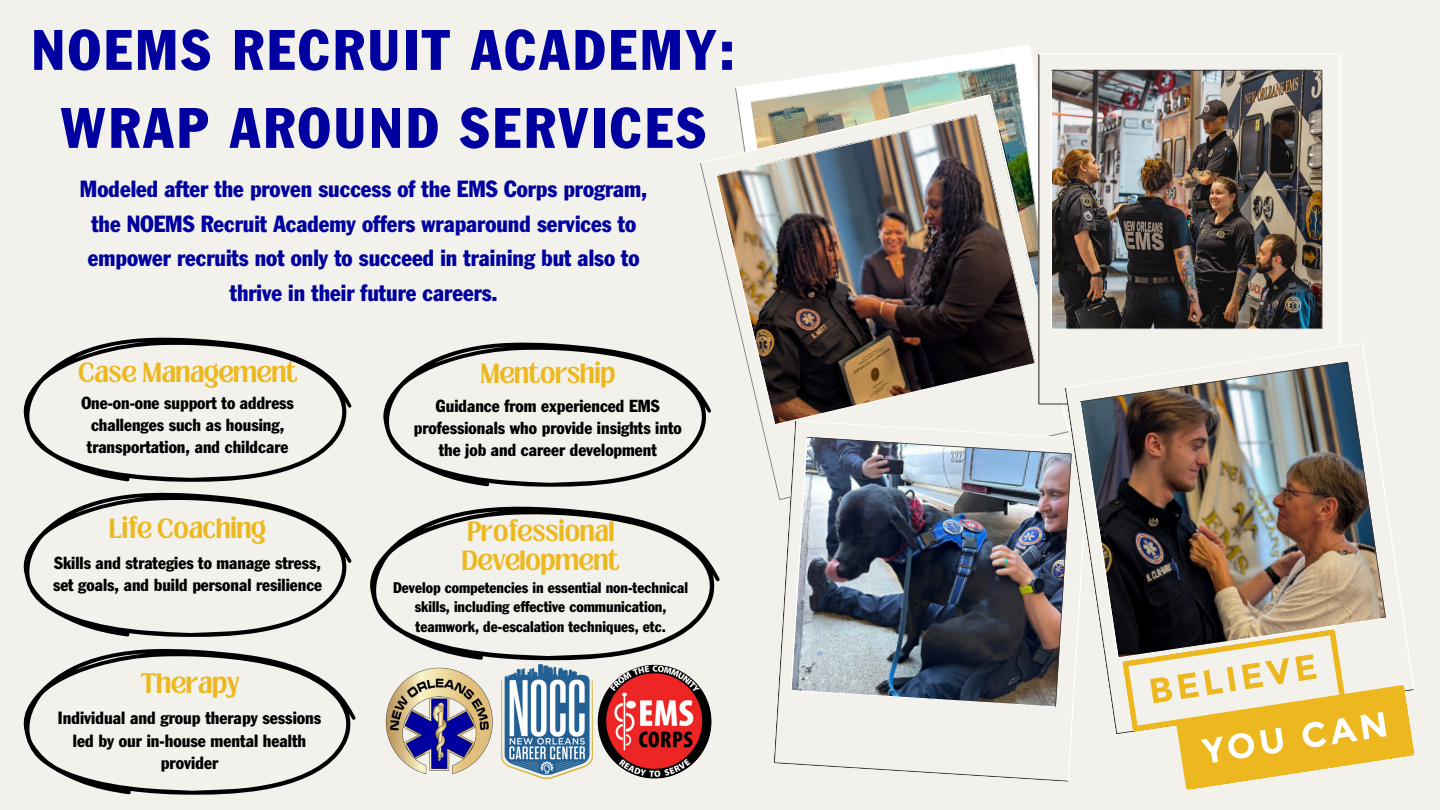
<style>
.page{position:relative;width:1440px;height:810px;background:#f2f1eb}
.page>*{position:absolute;margin:0;border:0;box-sizing:border-box;transform-origin:0 0}
.t1{font:condensed 56px/78px "Franklin Gothic Std";letter-spacing:.06em;color:#0000a0;text-align:center}
.t2{font:condensed 23px/34.5px "Franklin Gothic Std";color:#0000a0;text-align:center}
.t3{font:700 21.5px "Loubag";color:#edb81e}
.t4{font:700 21.3px/29.2px "Loubag";color:#edb81e}
.t5{font:condensed 17.4px/22.3px "Franklin Gothic Std";color:#000;text-align:center}
.t6{font:condensed 17.2px/22.1px "Franklin Gothic Std";color:#000;text-align:center}
.t7{font:condensed 15.2px/19.5px "Franklin Gothic Std";color:#000;text-align:center}
</style>
<div class="page">
<svg style="left:24px;top:337px;width:328px;height:145px"></svg>
<svg style="left:24px;top:492px;width:328px;height:145px"></svg>
<svg style="left:24px;top:649px;width:332px;height:146px"></svg>
<svg style="left:383px;top:342px;width:317px;height:145px"></svg>
<svg style="left:370px;top:506px;width:350px;height:155px"></svg>
<img style="left:385px;top:667px;width:108px;height:107px">
<img style="left:598px;top:665px;width:114px;height:114px;border-radius:50%">
<img style="left:502px;top:665px;width:91px;height:114px">
<img style="left:700px;top:45px;width:365px;height:432px">
<img style="left:1039px;top:54px;width:301px;height:350px">
<svg style="left:774px;top:420px;width:17px;height:345px"></svg>
<img style="left:791px;top:420px;width:281px;height:362px">
<img style="left:1065px;top:343px;width:339px;height:347px">
<svg style="left:1122px;top:620px;width:293px;height:170px"></svg>
<svg style="left:1201px;top:728px;width:83px;height:36px;background:#f1cb5d"></svg>
<svg style="left:1301px;top:712px;width:86px;height:37px;background:#f2cd61"></svg>
<h4 class="t1" style="left:32px;top:17px;width:704px">NOEMS RECRUIT ACADEMY:<br>WRAP AROUND SERVICES</h4>
<p class="t2" style="left:80px;top:174px;width:569px">Modeled after the proven success of the EMS Corps program, the NOEMS Recruit Academy offers wraparound services to empower recruits not only to succeed in training but also to thrive in their future careers.</p>
<p class="t4" style="left:78px;top:358px;width:221px">Case Management</p>
<p class="t6" style="left:81px;top:394px;width:214px">One-on-one support to address challenges such as housing, transportation, and childcare</p>
<p class="t4" style="left:109px;top:515px;width:158px">Life Coaching</p>
<h1 class="t6" style="left:53px;top:554px;width:271px;text-align:left">Skills and strategies to manage stress, set goals, and build personal resilience</h1>
<p class="t3" style="left:140px;top:667px;width:101px">Therapy</p>
<h3 class="t5" style="left:58px;top:709px;width:265px">Individual and group therapy sessions led by our in-house mental health provider</h3>
<h4 class="t4" style="left:480px;top:359px;width:137px">Mentorship</h4>
<h2 class="t6" style="left:414px;top:397px;width:269px">Guidance from experienced EMS professionals who provide insights into the job and career development</h2>
<p class="t4" style="left:462px;top:517px;width:159px">Professional<br>Development</p>
<h2 class="t7" style="left:393px;top:579px;width:297px">Develop competencies in essential non-technical skills, including effective communication, teamwork, de-escalation techniques, etc.</h2>
</div>
